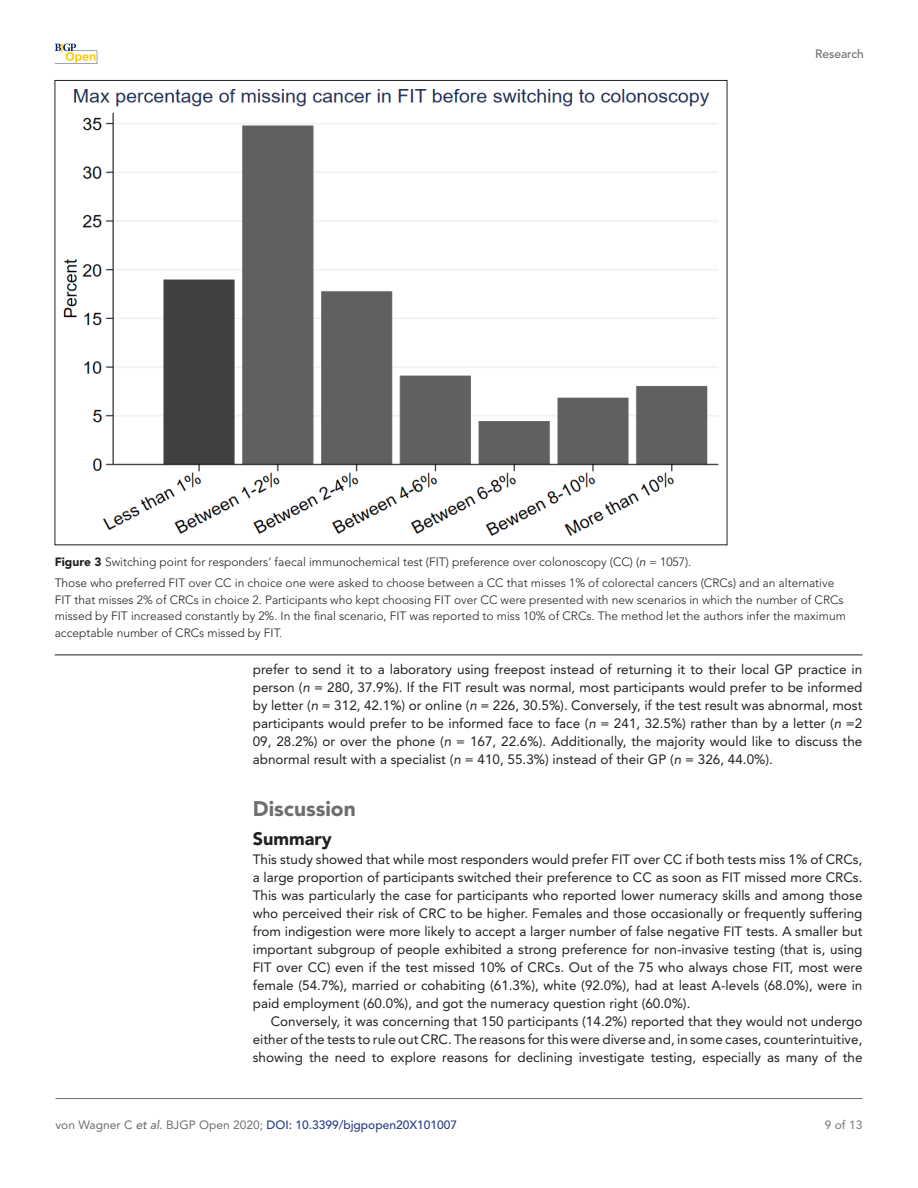
<style>
.page{position:relative;width:918px;height:1188px;background:#fff}
.page>*{position:absolute;margin:0;border:0;box-sizing:border-box;transform-origin:0 0}
.t1{font:900 21px "Avenir";color:#6e6d70}
.t2{font:900 18px "Avenir";color:#231f20}
.t3{font:13.5px/18px "Avenir LT Std";color:#231f20;text-align:justify}
.t4{font:300 12px/16.5px "Avenir LT Std";color:#231f20}
.t5{font:500 12px "Avenir LT Std";color:#283d84}
.t6{font:500 12px "Avenir LT Std";color:#6e6d70}
.t7{font:500 12px "Avenir LT Std";color:#858281}
.s1{font-weight:900}
.s2{font-weight:400;font-style:italic}
.s3{font-style:italic}
.s4{font-weight:400;color:#6e6e6d}
.s5{font-style:italic;color:#6e6e6d}
</style>
<div class="page">
<svg style="left:55px;top:44px;width:42px;height:20px"></svg>
<hr style="left:56px;top:1098px;width:806px;height:1px;background:#6e6e6d">
<hr style="left:55px;top:655px;width:807px;height:1px;background:#231f20">
<img style="left:64px;top:89px;width:654px;height:447px">
<p class="t6" style="left:815px;top:47px;width:50px">Research</p>
<p class="t4" style="left:55px;top:551px;width:781px;line-height:21px"><span class="s1">Figure 3</span> Switching point for responders’ faecal immunochemical test (FIT) preference over colonoscopy (CC) (<span class="s2">n</span> = 1057).<br>Those who preferred FIT over CC in choice one were asked to choose between a CC that misses 1% of colorectal cancers (CRCs) and an alternative</p>
<p class="t4" style="left:55px;top:591px;width:793px">FIT that misses 2% of CRCs in choice 2. Participants who kept choosing FIT over CC were presented with new scenarios in which the number of CRCs missed by FIT increased constantly by 2%. In the final scenario, FIT was reported to miss 10% of CRCs. The method let the authors infer the maximum acceptable number of CRCs missed by FIT.</p>
<p class="t3" style="left:253px;top:660px;width:611px">prefer to send it to a laboratory using freepost instead of returning it to their local GP practice in person (<span class="s3">n</span> = 280, 37.9%). If the FIT result was normal, most participants would prefer to be informed by letter (<span class="s3">n</span> = 312, 42.1%) or online (<span class="s3">n</span> = 226, 30.5%). Conversely, if the test result was abnormal, most participants would prefer to be informed face to face (<span class="s3">n</span> = 241, 32.5%) rather than by a letter (<span class="s3">n</span> =2<br>09, 28.2%) or over the phone (<span class="s3">n</span> = 167, 22.6%). Additionally, the majority would like to discuss the abnormal result with a specialist (<span class="s3">n</span> = 410, 55.3%) instead of their GP (<span class="s3">n</span> = 326, 44.0%).</p>
<h1 class="t1" style="left:253px;top:796px;width:105px">Discussion</h1>
<h2 class="t2" style="left:253px;top:828px;width:80px">Summary</h2>
<p class="t3" style="left:253px;top:851px;width:611px">This study showed that while most responders would prefer FIT over CC if both tests miss 1% of CRCs, a large proportion of participants switched their preference to CC as soon as FIT missed more CRCs.<br>This was particularly the case for participants who reported lower numeracy skills and among those who perceived their risk of CRC to be higher. Females and those occasionally or frequently suffering from indigestion were more likely to accept a larger number of false negative FIT tests. A smaller but important subgroup of people exhibited a strong preference for non-invasive testing (that is, using FIT over CC) even if the test missed 10% of CRCs. Out of the 75 who always chose FIT, most were female (54.7%), married or cohabiting (61.3%), white (92.0%), had at least A-levels (68.0%), were in paid employment (60.0%), and got the numeracy question right (60.0%).</p>
<p class="t3" style="left:253px;top:1013px;width:611px;text-indent:18px">Conversely, it was concerning that 150 participants (14.2%) reported that they would not undergo either of the tests to rule out CRC. The reasons for this were diverse and, in some cases, counterintuitive, showing the need to explore reasons for declining investigate testing, especially as many of the</p>
<p class="t5" style="left:56px;top:1118px;width:403px"><span class="s4">von Wagner C</span> <span class="s5">et al</span><span class="s4">. BJGP Open 2020;</span> DOI: 10.3399/bjgpopen20X101007</p>
<p class="t7" style="left:825px;top:1118px;width:39px">9 of 13</p>
</div>
